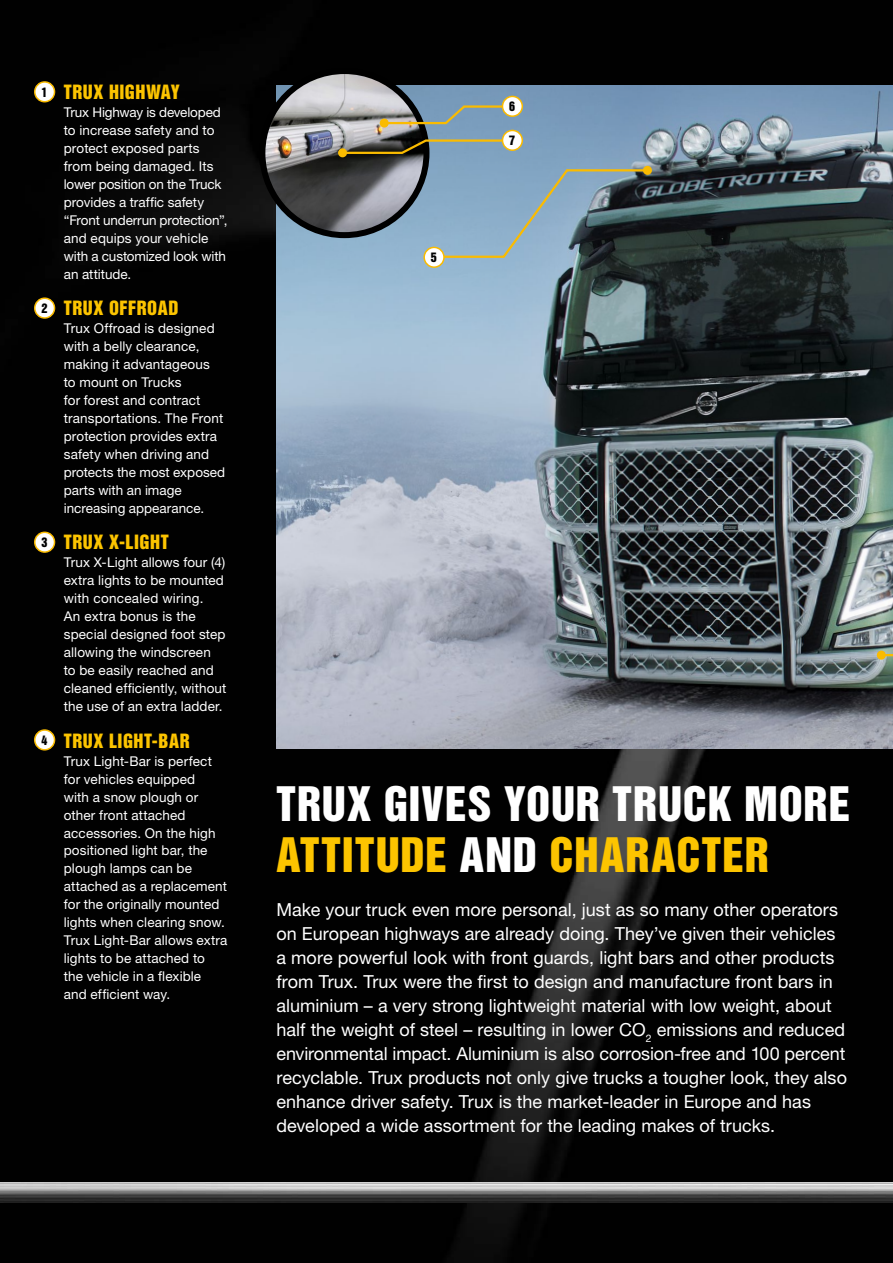
<style>
.page{position:relative;width:893px;height:1263px;background:#fff}
.page>*{position:absolute;margin:0;border:0;box-sizing:border-box;transform-origin:0 0}
.t1{font:43.5px/51px "Helvetica Inserat";letter-spacing:.02em;color:#fff}
.t2{font:18px/24px "Helvetica Neue LT";color:#fff}
.t3{font:18px "Helvetica Inserat";letter-spacing:.025em;color:#fcc400}
.t4{font:13.5px/18px "Helvetica Neue LT";letter-spacing:.01em;color:#fff}
.t5{font:12px "Helvetica Inserat";color:#000}
.s1{color:#fcc400}
</style>
<div class="page">
<img style="left:0;top:0;width:893px;height:1263px">
<img style="left:0;top:1182px;width:893px;height:21px">
<img style="left:276px;top:85px;width:617px;height:663px">
<img style="left:262px;top:72px;width:164px;height:162px">
<div style="left:259px;top:68px;width:170px;height:170px;border:6px solid #000;border-radius:50%"></div>
<svg style="left:382px;top:104px;width:131px;height:21px;background:#8b9a9b"></svg>
<div style="left:380px;top:119px;width:9px;height:9px;background:#fabb00;border-radius:50%"></div>
<svg style="left:340px;top:138px;width:172px;height:17px;background:#70776b"></svg>
<div style="left:338px;top:148px;width:9px;height:9px;background:#fabb00;border-radius:50%"></div>
<div style="left:502px;top:96px;width:20px;height:20px;background:#fff;border-radius:50%"></div>
<div style="left:502px;top:96px;width:21px;height:21px;border:2px solid #fabb00;border-radius:50%"></div>
<div style="left:502px;top:130px;width:20px;height:20px;background:#fff;border-radius:50%"></div>
<div style="left:502px;top:130px;width:21px;height:21px;border:2px solid #fabb00;border-radius:50%"></div>
<div style="left:35px;top:298px;width:20px;height:20px;background:#fff;border-radius:50%"></div>
<div style="left:34px;top:297px;width:21px;height:22px;border:2px solid #fabb00;border-radius:50%"></div>
<div style="left:35px;top:82px;width:20px;height:20px;background:#fff;border-radius:50%"></div>
<div style="left:34px;top:81px;width:21px;height:21px;border:2px solid #fabb00;border-radius:50%"></div>
<div style="left:35px;top:532px;width:20px;height:20px;background:#fff;border-radius:50%"></div>
<div style="left:34px;top:531px;width:21px;height:22px;border:2px solid #fabb00;border-radius:50%"></div>
<div style="left:35px;top:730px;width:20px;height:20px;background:#fff;border-radius:50%"></div>
<div style="left:34px;top:729px;width:21px;height:21px;border:2px solid #fabb00;border-radius:50%"></div>
<svg style="left:433px;top:168px;width:217px;height:91px;background:#768f9e"></svg>
<div style="left:643px;top:166px;width:9px;height:9px;background:#fabb00;border-radius:50%"></div>
<div style="left:424px;top:247px;width:20px;height:20px;background:#fff;border-radius:50%"></div>
<div style="left:423px;top:247px;width:22px;height:21px;border:2px solid #fabb00;border-radius:50%"></div>
<svg style="left:879px;top:653px;width:14px;height:59px"></svg>
<div style="left:877px;top:651px;width:9px;height:9px;background:#fabb00;border-radius:50%"></div>
<p class="t5" style="left:42px;top:85px;width:7px">1</p>
<p class="t5" style="left:42px;top:301px;width:7px">2</p>
<p class="t5" style="left:42px;top:535px;width:7px">3</p>
<p class="t5" style="left:42px;top:733px;width:7px">4</p>
<h2 class="t3" style="left:64px;top:82px;width:117px">TRUX HIGHWAY</h2>
<p class="t4" style="left:64px;top:103px;width:165px">Trux Highway is developed to increase safety and to protect exposed parts from being damaged. Its lower position on the Truck provides a traffic safety “Front underrun protection”, and equips your vehicle with a customized look with an attitude.</p>
<h2 class="t3" style="left:64px;top:298px;width:115px">TRUX OFFROAD</h2>
<p class="t4" style="left:64px;top:319px;width:163px">Trux Offroad is designed with a belly clearance, making it advantageous<br>to mount on Trucks<br>for forest and contract transportations. The Front protection provides extra safety when driving and protects the most exposed parts with an image increasing appearance.</p>
<h2 class="t3" style="left:64px;top:532px;width:106px">TRUX X-LIGHT</h2>
<p class="t4" style="left:64px;top:553px;width:164px">Trux X-Light allows four (4) extra lights to be mounted with concealed wiring.<br>An extra bonus is the special designed foot step allowing the windscreen<br>to be easily reached and cleaned efficiently, without the use of an extra ladder.</p>
<h2 class="t3" style="left:64px;top:730px;width:127px">TRUX LIGHT-BAR</h2>
<p class="t4" style="left:64px;top:751px;width:165px">Trux Light-Bar is perfect for vehicles equipped<br>with a snow plough or other front attached accessories. On the high positioned light bar, the plough lamps can be attached as a replacement for the originally mounted lights when clearing snow.<br>Trux Light-Bar allows extra lights to be attached to the vehicle in a flexible and efficient way.</p>
<p class="t5" style="left:431px;top:250px;width:7px">5</p>
<p class="t5" style="left:509px;top:99px;width:7px">6</p>
<p class="t5" style="left:509px;top:133px;width:7px">7</p>
<h1 class="t1" style="left:276px;top:780px;width:576px">TRUX GIVES YOUR TRUCK MORE<br><span class="s1">ATTITUDE</span> AND <span class="s1">CHARACTER</span></h1>
<p class="t2" style="left:276px;top:897px;width:572px">Make your truck even more personal, just as so many other operators on European highways are already doing. They’ve given their vehicles a more powerful look with front guards, light bars and other products from Trux. Trux were the first to design and manufacture front bars in aluminium – a very strong lightweight material with low weight, about half the weight of steel – resulting in lower CO<sub>2</sub> emissions and reduced environmental impact. Aluminium is also corrosion-free and 100 percent recyclable. Trux products not only give trucks a tougher look, they also enhance driver safety. Trux is the market-leader in Europe and has developed a wide assortment for the leading makes of trucks.</p>
</div>
